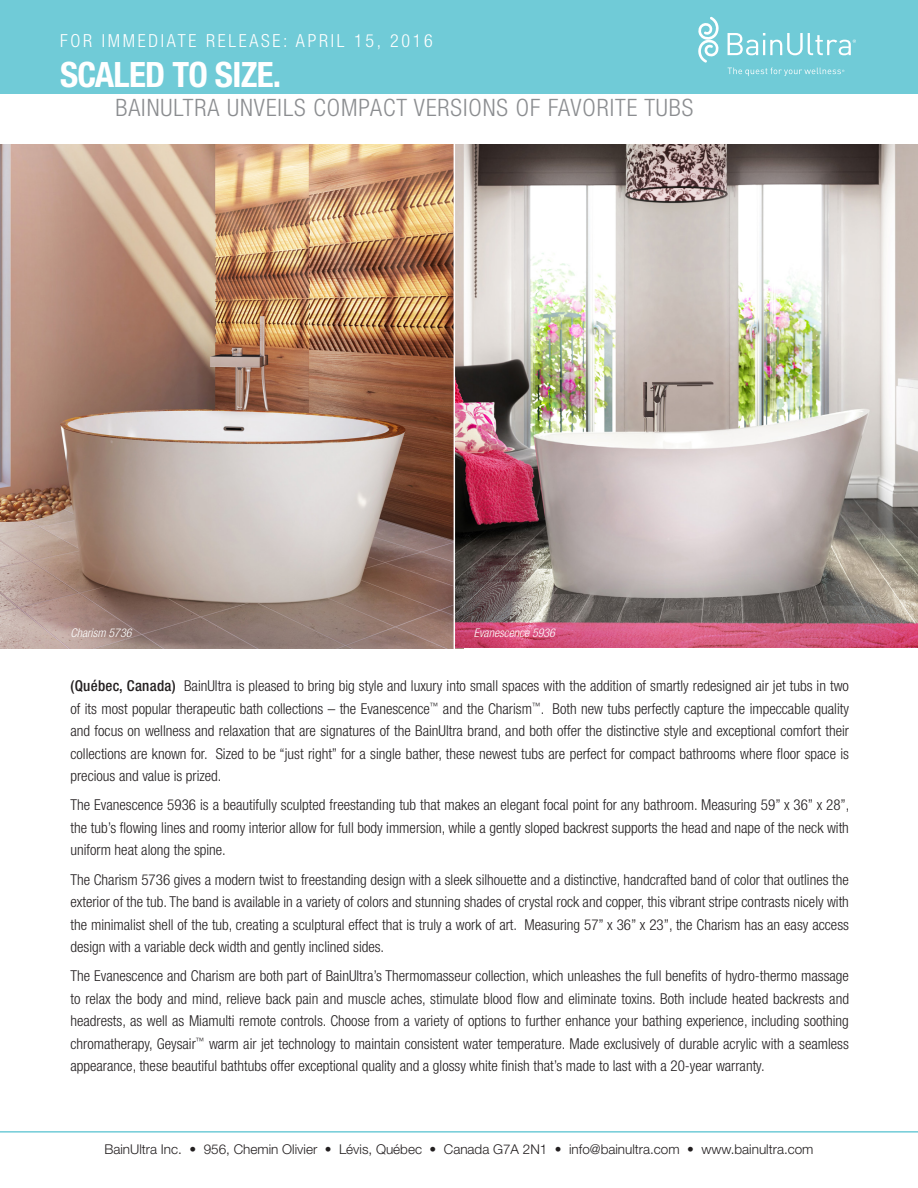
<style>
.page{position:relative;width:918px;height:1188px;background:#fff}
.page>*{position:absolute;margin:0;border:0;box-sizing:border-box;transform-origin:0 0}
.Bain_Header{font:700 condensed 34.95px "Helvetica Neue LT Std";letter-spacing:-.02em;color:#fff}
.Bain_Header-2{font:300 condensed 24px "Helvetica Neue LT Std";letter-spacing:.04em;color:#8b8d90}
.Bain_Contact{font:300 condensed 18px "Helvetica Neue LT Std";letter-spacing:.15em;color:#fff}
.Bain_Body_Copy{font:300 condensed 15px/22.5px "Helvetica Neue LT Std";color:#231f20;text-align:justify}
.Contact{font:300 13.5px "Helvetica Neue LT Std";color:#231f20}
.Bain_Body_Copy-2{font:italic 300 condensed 12px "Helvetica Neue LT Std";color:#fff}
.s1{font-weight:500}
</style>
<div class="page">
<img style="left:0;top:144px;width:454px;height:504px">
<img style="left:455px;top:144px;width:463px;height:504px">
<hr style="left:0;top:1131px;width:918px;height:2px;background:#70cbd7">
<div style="left:0;top:0;width:918px;height:93px;background:#70cbd7"></div>
<svg style="left:698px;top:17px;width:21px;height:46px"></svg>
<svg style="left:728px;top:33px;width:128px;height:22px"></svg>
<svg style="left:728px;top:68px;width:116px;height:8px"></svg>
<p class="Bain_Contact" style="left:60px;top:31px;width:374px">FOR IMMEDIATE RELEASE: APRIL 15, 2016</p>
<p class="Bain_Header" style="left:60px;top:54px;width:223px">SCALED TO SIZE.</p>
<p class="Bain_Header-2" style="left:115px;top:94px;width:580px">BAINULTRA UNVEILS COMPACT VERSIONS OF FAVORITE TUBS</p>
<p class="Bain_Body_Copy-2" style="left:70px;top:626px;width:63px">Charism 5736</p>
<p class="Bain_Body_Copy-2" style="left:474px;top:626px;width:83px">Evanescence 5936</p>
<p class="Bain_Body_Copy" style="left:70px;top:674px;width:780px"><span class="s1">(Québec, Canada)</span> BainUltra is pleased to bring big style and luxury into small spaces with the addition of smartly redesigned air jet tubs in two of its most popular therapeutic bath collections – the Evanescence<sup>™</sup> and the Charism<sup>™</sup>. Both new tubs perfectly capture the impeccable quality and focus on wellness and relaxation that are signatures of the BainUltra brand, and both offer the distinctive style and exceptional comfort their collections are known for. Sized to be “just right” for a single bather, these newest tubs are perfect for compact bathrooms where floor space is precious and value is prized.</p>
<p class="Bain_Body_Copy" style="left:70px;top:794px;width:781px">The Evanescence 5936 is a beautifully sculpted freestanding tub that makes an elegant focal point for any bathroom. Measuring 59” x 36” x 28”, the tub’s flowing lines and roomy interior allow for full body immersion, while a gently sloped backrest supports the head and nape of the neck with uniform heat along the spine.</p>
<p class="Bain_Body_Copy" style="left:70px;top:868px;width:780px">The Charism 5736 gives a modern twist to freestanding design with a sleek silhouette and a distinctive, handcrafted band of color that outlines the exterior of the tub. The band is available in a variety of colors and stunning shades of crystal rock and copper, this vibrant stripe contrasts nicely with the minimalist shell of the tub, creating a sculptural effect that is truly a work of art. Measuring 57” x 36” x 23”, the Charism has an easy access design with a variable deck width and gently inclined sides.</p>
<p class="Bain_Body_Copy" style="left:70px;top:965px;width:780px">The Evanescence and Charism are both part of BainUltra’s Thermomasseur collection, which unleashes the full benefits of hydro-thermo massage to relax the body and mind, relieve back pain and muscle aches, stimulate blood flow and eliminate toxins. Both include heated backrests and headrests, as well as Miamulti remote controls. Choose from a variety of options to further enhance your bathing experience, including soothing chromatherapy, Geysair<sup>™</sup> warm air jet technology to maintain consistent water temperature. Made exclusively of durable acrylic with a seamless appearance, these beautiful bathtubs offer exceptional quality and a glossy white finish that’s made to last with a 20-year warranty.</p>
<p class="Contact" style="left:104px;top:1141px;width:711px">BainUltra Inc. • 956, Chemin Olivier • Lévis, Québec • Canada G7A 2N1 • info@bainultra.com • www.bainultra.com</p>
</div>
